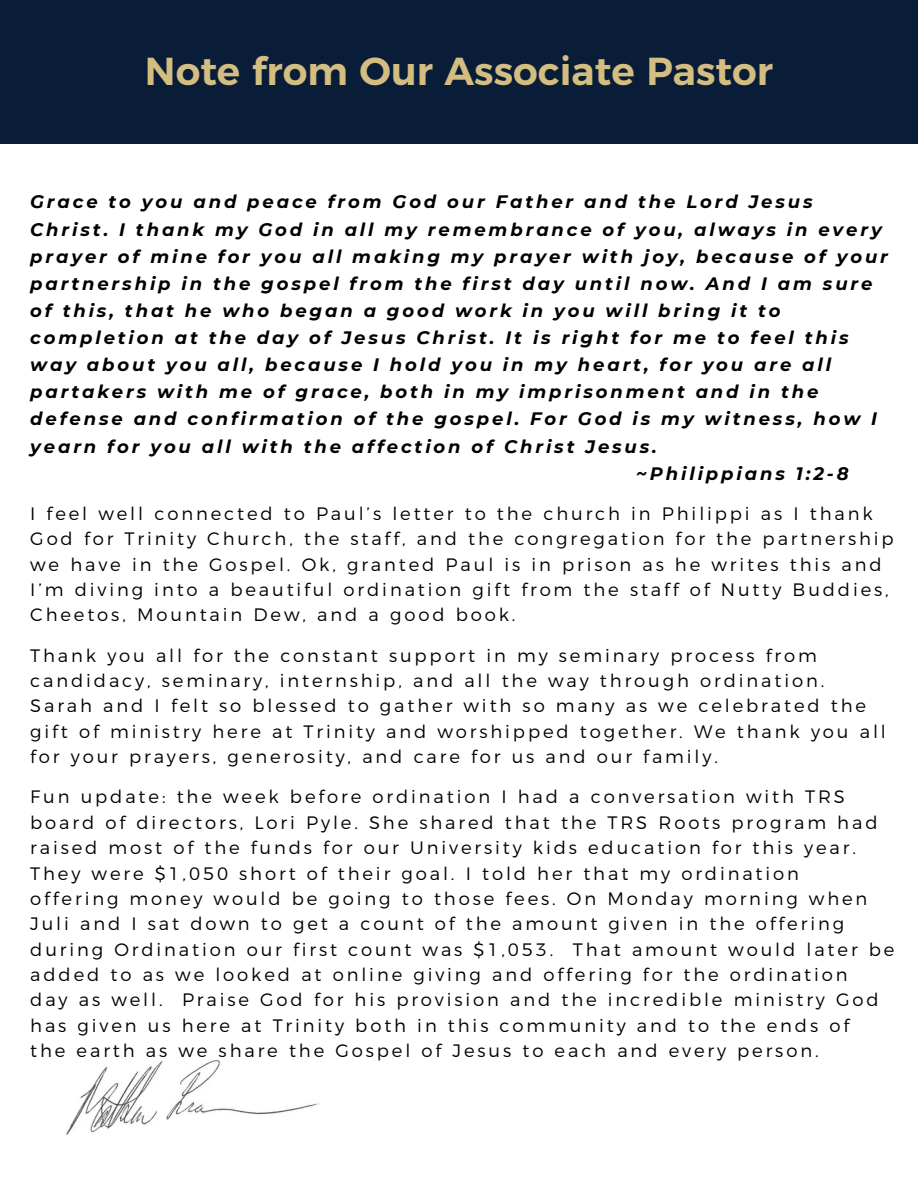
<style>
.page{position:relative;width:918px;height:1188px;background:#fff}
.page>*{position:absolute;margin:0;border:0;box-sizing:border-box;transform-origin:0 0}
.t1{font:600 39px "Montserrat";color:#d3bd81}
.t2{font:300 18px/25.3px "Montserrat";letter-spacing:.16em;color:#000}
.t3{font:italic 700 18px "Montserrat";letter-spacing:.16em;color:#000}
</style>
<div class="page">
<div style="left:0;top:0;width:918px;height:144px;background:#091d38"></div>
<img style="left:66px;top:1060px;width:254px;height:75px">
<h1 class="t1" style="left:145px;top:48px;width:630px">Note from Our Associate Pastor</h1>
<p class="t3" style="left:30px;top:191px;width:784px">Grace to you and peace from God our Father and the Lord Jesus</p>
<p class="t3" style="left:30px;top:218px;width:853px">Christ. I thank my God in all my remembrance of you, always in every</p>
<p class="t3" style="left:30px;top:245px;width:859px">prayer of mine for you all making my prayer with joy, because of your</p>
<p class="t3" style="left:30px;top:272px;width:844px">partnership in the gospel from the first day until now. And I am sure</p>
<p class="t3" style="left:30px;top:300px;width:752px">of this, that he who began a good work in you will bring it to</p>
<p class="t3" style="left:30px;top:327px;width:820px">completion at the day of Jesus Christ. It is right for me to feel this</p>
<p class="t3" style="left:30px;top:354px;width:803px">way about you all, because I hold you in my heart, for you are all</p>
<p class="t3" style="left:30px;top:381px;width:790px">partakers with me of grace, both in my imprisonment and in the</p>
<p class="t3" style="left:30px;top:408px;width:848px">defense and confirmation of the gospel. For God is my witness, how I</p>
<p class="t3" style="left:30px;top:435px;width:628px">yearn for you all with the affection of Christ Jesus.</p>
<p class="t3" style="left:636px;top:462px;width:214px">~Philippians 1:2-8</p>
<p class="t2" style="left:30px;top:501px;width:865px">I feel well connected to Paul’s letter to the church in Philippi as I thank God for Trinity Church, the staff, and the congregation for the partnership we have in the Gospel. Ok, granted Paul is in prison as he writes this and I’m diving into a beautiful ordination gift from the staff of Nutty Buddies, Cheetos, Mountain Dew, and a good book.</p>
<p class="t2" style="left:30px;top:643px;width:857px">Thank you all for the constant support in my seminary process from candidacy, seminary, internship, and all the way through ordination.<br>Sarah and I felt so blessed to gather with so many as we celebrated the gift of ministry here at Trinity and worshipped together. We thank you all for your prayers, generosity, and care for us and our family.</p>
<p class="t2" style="left:30px;top:784px;width:866px">Fun update: the week before ordination I had a conversation with TRS board of directors, Lori Pyle. She shared that the TRS Roots program had raised most of the funds for our University kids education for this year.<br>They were $1,050 short of their goal. I told her that my ordination<br>offering money would be going to those fees. On Monday morning when Juli and I sat down to get a count of the amount given in the offering during Ordination our first count was $1,053. That amount would later be added to as we looked at online giving and offering for the ordination<br>day as well. Praise God for his provision and the incredible ministry God has given us here at Trinity both in this community and to the ends of<br>the earth as we share the Gospel of Jesus to each and every person.</p>
</div>
